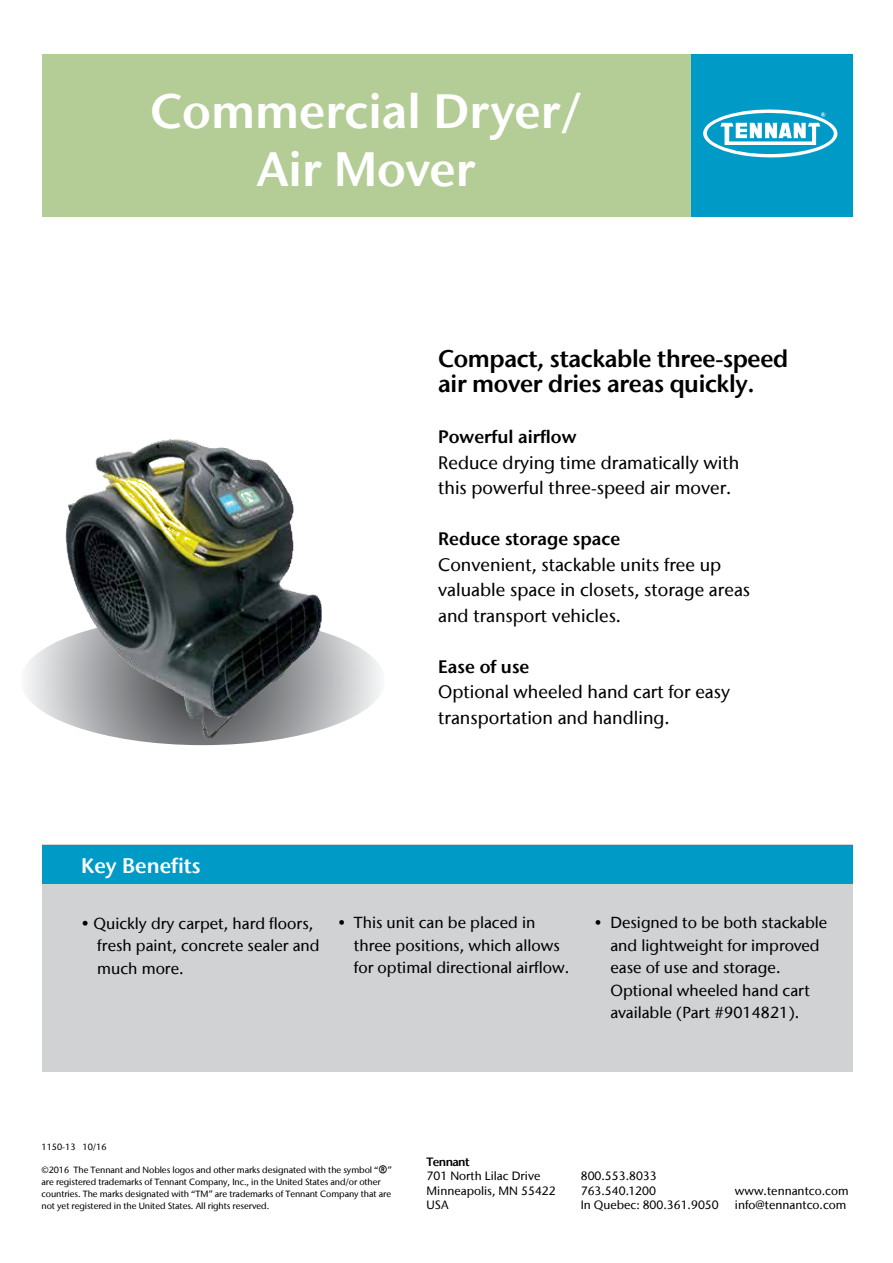
<style>
.page{position:relative;width:893px;height:1263px;background:#fff}
.page>*{position:absolute;margin:0;border:0;box-sizing:border-box;transform-origin:0 0}
.t1{font:600 48px/57.6px "Stone Sans IIITC Com";color:#fff;text-align:center}
.t2{font:600 24px/25.5px "Stone Sans IIITC Com";letter-spacing:-.015em;color:#000}
.t3{font:600 21px "Stone Sans IIITC Com";color:#fff}
.t4{font:500 21px "Stone Sans IIITC Com";color:#000}
.t5{font:500 18px/25.5px "Stone Sans IIITC Com";color:#000}
.t6{font:600 18px "Stone Sans IIITC Com";color:#000}
.t7{font:500 15.9px/22.5px "Stone Sans IIITC Com";color:#000}
.t8{font:500 12px/14.4px "Stone Sans IIITC Com";color:#000}
.t9{font:600 12px "Stone Sans IIITC Com";letter-spacing:-.05em;color:#000}
.t10{font:500 9px/12px "Stone Sans IIITC Com";letter-spacing:-.01em;color:#000}
.s1{font-size:16.5px}
</style>
<div class="page">
<div style="left:690px;top:54px;width:162px;height:162px;background:#009ac7"></div>
<svg style="left:703px;top:109px;width:135px;height:49px"></svg>
<div style="left:42px;top:54px;width:648px;height:162px;background:#b4cc95"></div>
<div style="left:42px;top:844px;width:810px;height:228px;background:#d1d2d4"></div>
<svg style="left:26px;top:616px;width:354px;height:129px"></svg>
<img style="left:65px;top:439px;width:222px;height:299px">
<div style="left:42px;top:846px;width:810px;height:38px;background:#009ac7"></div>
<h1 class="t1" style="left:150px;top:81px;width:433px">Commercial Dryer/<br>Air Mover</h1>
<h3 class="t3" style="left:81px;top:852px;width:121px">Key Benefits</h3>
<h2 class="t2" style="left:438px;top:345px;width:352px">Compact, stackable three-speed air mover dries areas quickly.</h2>
<h3 class="t6" style="left:438px;top:426px;width:140px">Powerful airflow</h3>
<h3 class="t5" style="left:438px;top:450px;width:303px">Reduce drying time dramatically with this powerful three-speed air mover.</h3>
<h3 class="t6" style="left:438px;top:528px;width:184px">Reduce storage space</h3>
<h3 class="t5" style="left:438px;top:552px;width:313px">Convenient, stackable units free up valuable space in closets, storage areas and transport vehicles.</h3>
<h3 class="t6" style="left:438px;top:655px;width:93px">Ease of use</h3>
<h3 class="t5" style="left:438px;top:679px;width:293px">Optional wheeled hand cart for easy transportation and handling.</h3>
<h3 class="t7" style="left:97px;top:912px;width:224px;text-indent:-16px"><span class="s1">•</span> Quickly dry carpet, hard floors, fresh paint, concrete sealer and much more.</h3>
<h3 class="t7" style="left:354px;top:911px;width:217px;text-indent:-16px">• This unit can be placed in three positions, which allows for optimal directional airflow.</h3>
<h3 class="t7" style="left:610px;top:911px;width:218px;text-indent:-16px">• Designed to be both stackable and lightweight for improved ease of use and storage.<br>Optional wheeled hand cart available (Part #9014821).</h3>
<p class="t10" style="left:42px;top:1141px;width:67px">1150-13 10/16</p>
<p class="t10" style="left:42px;top:1164px;width:339px">©2016 The Tennant and Nobles logos and other marks designated with the symbol “</p>
<h3 class="t4" style="left:379px;top:1161px;width:10px">®</h3>
<p class="t10" style="left:387px;top:1164px;width:6px">”</p>
<p class="t10" style="left:42px;top:1176px;width:351px">are registered trademarks of Tennant Company, Inc., in the United States and/or other countries. The marks designated with “TM” are trademarks of Tennant Company that are not yet registered in the United States. All rights reserved.</p>
<h3 class="t9" style="left:427px;top:1154px;width:45px">Tennant</h3>
<h3 class="t8" style="left:427px;top:1168px;width:131px">701 North Lilac Drive<br>Minneapolis, MN 55422<br>USA</h3>
<h3 class="t8" style="left:581px;top:1168px;width:139px">800.553.8033<br>763.540.1200<br>In Quebec: 800.361.9050</h3>
<h3 class="t8" style="left:735px;top:1183px;width:115px">www.tennantco.com info@tennantco.com</h3>
</div>
